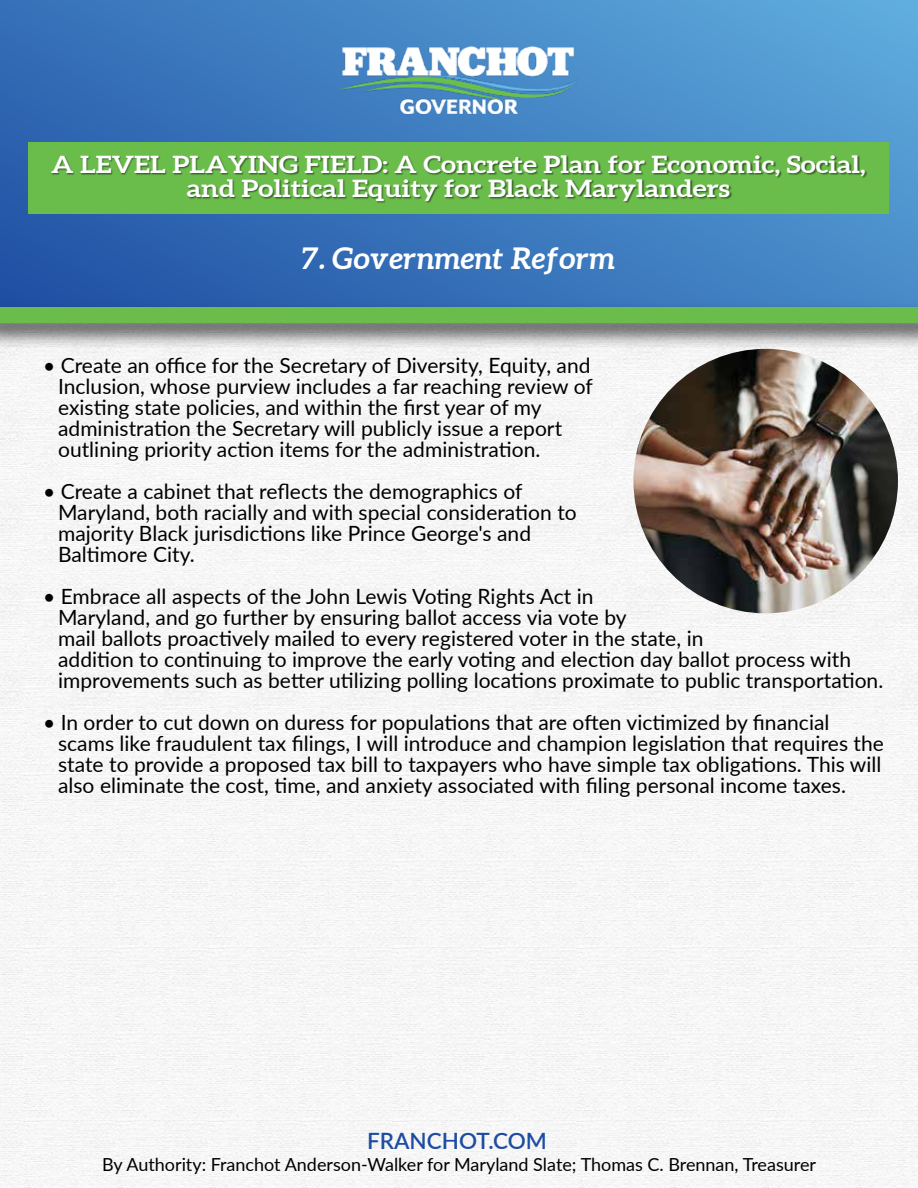
<style>
.page{position:relative;width:918px;height:1188px;background:#fff}
.page>*{position:absolute;margin:0;border:0;box-sizing:border-box;transform-origin:0 0}
.t1{font:italic 700 30px "Aleo";color:#fff}
.t2{font:700 24px/24px "Aleo";color:#fff;text-align:center;scale:1.16 1}
.t3{font:600 22.5px "Lato";color:#1d4ca1}
.t4{font:21px/21px "Lato";color:#000}
.t5{font:18px "Lato";color:#000}
</style>
<div class="page">
<div style="left:0;top:356px;width:918px;height:832px;background:#f6f6f6"></div>
<svg style="left:0;top:0;width:918px;height:296px;background:#407fc0"></svg>
<img style="left:633px;top:349px;width:265px;height:264px;border-radius:132px">
<div style="left:28px;top:143px;width:861px;height:71px;background:#6abd4a"></div>
<img style="left:5px;top:151px;width:909px;height:57px">
<img style="left:337px;top:46px;width:243px;height:68px">
<img style="left:0;top:296px;width:918px;height:60px">
<div style="left:0;top:308px;width:918px;height:15px;background:#6abd4a"></div>
<p class="t2" style="left:51px;top:153px;width:704px">A LEVEL PLAYING FIELD: A Concrete Plan for Economic, Social, and Political Equity for Black Marylanders</p>
<h1 class="t1" style="left:302px;top:240px;width:315px">7. Government Reform</h1>
<p class="t4" style="left:58px;top:354px;width:536px;text-indent:-15px">• Create an office for the Secretary of Diversity, Equity, and Inclusion, whose purview includes a far reaching review of existing state policies, and within the first year of my administration the Secretary will publicly issue a report outlining priority action items for the administration.</p>
<p class="t4" style="left:58px;top:480px;width:520px;text-indent:-15px">• Create a cabinet that reflects the demographics of Maryland, both racially and with special consideration to majority Black jurisdictions like Prince George's and Baltimore City.</p>
<p class="t4" style="left:58px;top:585px;width:827px;text-indent:-15px">• Embrace all aspects of the John Lewis Voting Rights Act in<br>Maryland, and go further by ensuring ballot access via vote by<br>mail ballots proactively mailed to every registered voter in the state, in<br>addition to continuing to improve the early voting and election day ballot process with improvements such as better utilizing polling locations proximate to public transportation.</p>
<p class="t4" style="left:58px;top:711px;width:828px;text-indent:-15px">• In order to cut down on duress for populations that are often victimized by financial scams like fraudulent tax filings, I will introduce and champion legislation that requires the state to provide a proposed tax bill to taxpayers who have simple tax obligations. This will also eliminate the cost, time, and anxiety associated with filing personal income taxes.</p>
<p class="t3" style="left:367px;top:1124px;width:181px">FRANCHOT.COM</p>
<p class="t5" style="left:102px;top:1151px;width:715px">By Authority: Franchot Anderson-Walker for Maryland Slate; Thomas C. Brennan, Treasurer</p>
</div>
